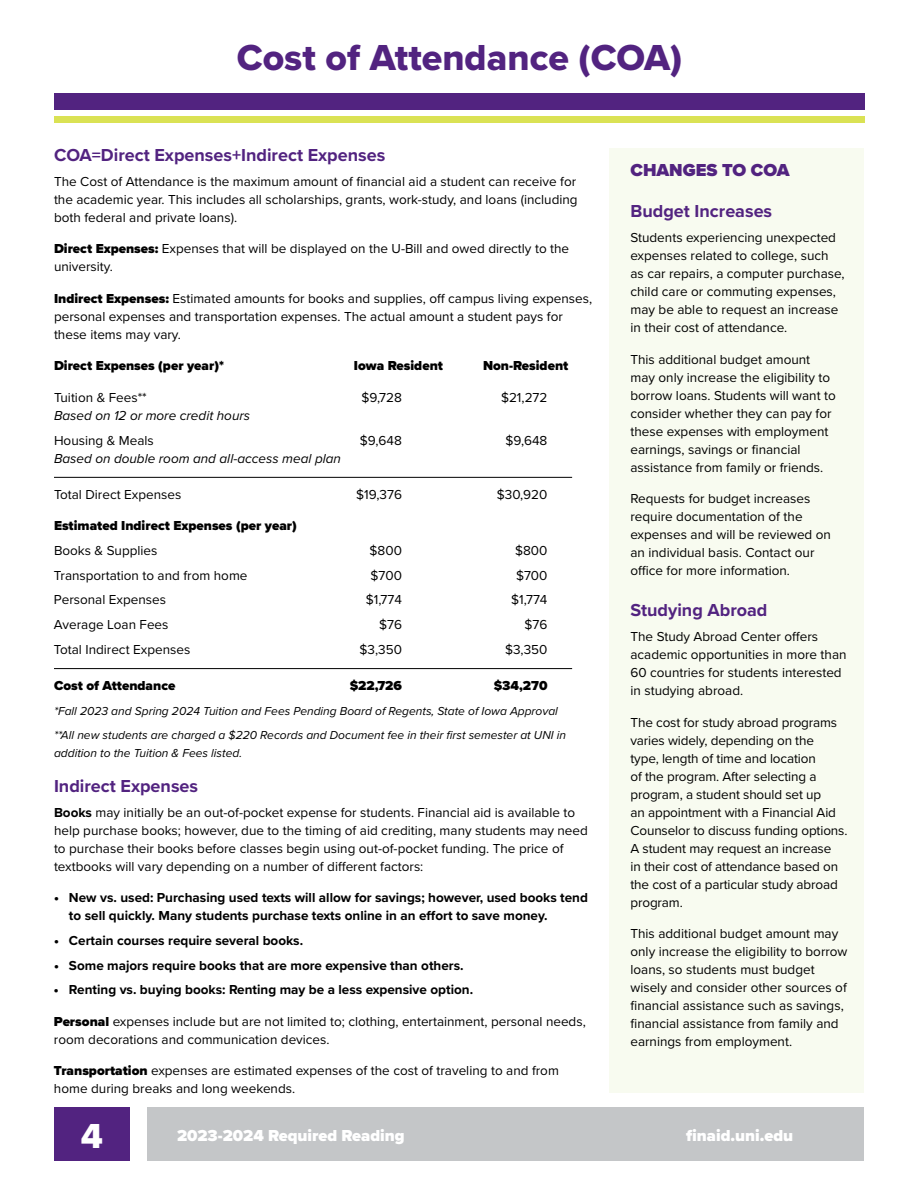
<style>
.page{position:relative;width:918px;height:1188px;background:#fff}
.page>*{position:absolute;margin:0;border:0;box-sizing:border-box;transform-origin:0 0}
.t1{font:37.5px "Proxima Nova Extrabld";color:#522380}
.t2{font:36px "Proxima Nova Extrabld";color:#fff}
.t3{font:700 18px "Proxima Nova";color:#522380}
.t4{font:900 18px "Proxima Nova";color:#522380}
.t5{font:900 16.5px "Proxima Nova";color:#fff}
.t6{font:13.5px/18px "Proxima Nova";color:#000}
.t7{font:700 13.5px/18px "Proxima Nova";color:#000}
.t8{font:900 13.5px "Proxima Nova";color:#000}
.t9{font:italic 13.5px "Proxima Nova";color:#000}
.t10{font:italic 12px/24.8px "Proxima Nova";color:#000}
.s1{font-weight:900}
.s2{font-weight:700}
</style>
<div class="page">
<div style="left:54px;top:1107px;width:76px;height:54px;background:#522380"></div>
<div style="left:148px;top:1107px;width:716px;height:54px;background:#c4c6c8"></div>
<div style="left:54px;top:93px;width:811px;height:17px;background:#522380"></div>
<div style="left:54px;top:116px;width:811px;height:7px;background:#dae254"></div>
<div style="left:609px;top:148px;width:255px;height:946px;background:#f8fbf0"></div>
<hr style="left:54px;top:477px;width:518px;height:1px;background:#000">
<hr style="left:54px;top:668px;width:518px;height:1px;background:#000">
<h1 class="t1" style="left:237px;top:29px;width:447px">Cost of Attendance (COA)</h1>
<h3 class="t3" style="left:54px;top:142px;width:333px">COA=Direct Expenses+Indirect Expenses</h3>
<p class="t6" style="left:54px;top:172px;width:525px;text-align:justify">The Cost of Attendance is the maximum amount of financial aid a student can receive for the academic year. This includes all scholarships, grants, work-study, and loans (including both federal and private loans).</p>
<p class="t6" style="left:54px;top:239px;width:517px"><span class="s1">Direct Expenses:</span> Expenses that will be displayed on the U-Bill and owed directly to the university.</p>
<p class="t6" style="left:54px;top:289px;width:540px"><span class="s1">Indirect Expenses:</span> Estimated amounts for books and supplies, off campus living expenses, personal expenses and transportation expenses. The actual amount a student pays for these items may vary.</p>
<p class="t8" style="left:54px;top:356px;width:172px">Direct Expenses (per year)*</p>
<p class="t8" style="left:354px;top:356px;width:91px">Iowa Resident</p>
<p class="t8" style="left:483px;top:356px;width:87px">Non-Resident</p>
<p class="t6" style="left:54px;top:388px;width:94px">Tuition &amp; Fees**</p>
<p class="t6" style="left:361px;top:388px;width:42px">$9,728</p>
<p class="t6" style="left:501px;top:388px;width:48px">$21,272</p>
<p class="t9" style="left:54px;top:405px;width:198px">Based on 12 or more credit hours</p>
<p class="t6" style="left:54px;top:431px;width:101px">Housing &amp; Meals</p>
<p class="t6" style="left:360px;top:431px;width:44px">$9,648</p>
<p class="t6" style="left:505px;top:431px;width:44px">$9,648</p>
<p class="t9" style="left:54px;top:448px;width:288px">Based on double room and all-access meal plan</p>
<p class="t6" style="left:54px;top:485px;width:129px">Total Direct Expenses</p>
<p class="t6" style="left:356px;top:485px;width:47px">$19,376</p>
<p class="t6" style="left:497px;top:485px;width:52px">$30,920</p>
<p class="t8" style="left:54px;top:516px;width:244px">Estimated Indirect Expenses (per year)</p>
<p class="t6" style="left:54px;top:541px;width:105px">Books &amp; Supplies</p>
<p class="t6" style="left:370px;top:541px;width:34px">$800</p>
<p class="t6" style="left:515px;top:541px;width:34px">$800</p>
<p class="t6" style="left:54px;top:566px;width:195px">Transportation to and from home</p>
<p class="t6" style="left:371px;top:566px;width:33px">$700</p>
<p class="t6" style="left:516px;top:566px;width:33px">$700</p>
<p class="t6" style="left:54px;top:590px;width:114px">Personal Expenses</p>
<p class="t6" style="left:366px;top:590px;width:38px">$1,774</p>
<p class="t6" style="left:511px;top:590px;width:38px">$1,774</p>
<p class="t6" style="left:54px;top:615px;width:116px">Average Loan Fees</p>
<p class="t6" style="left:379px;top:615px;width:24px">$76</p>
<p class="t6" style="left:525px;top:615px;width:24px">$76</p>
<p class="t6" style="left:54px;top:640px;width:138px">Total Indirect Expenses</p>
<p class="t6" style="left:360px;top:640px;width:44px">$3,350</p>
<p class="t6" style="left:505px;top:640px;width:44px">$3,350</p>
<p class="t8" style="left:54px;top:675px;width:123px">Cost of Attendance</p>
<p class="t8" style="left:350px;top:675px;width:54px">$22,726</p>
<p class="t8" style="left:494px;top:675px;width:55px">$34,270</p>
<p class="t10" style="left:54px;top:698px;width:514px">*Fall 2023 and Spring 2024 Tuition and Fees Pending Board of Regents, State of Iowa Approval **All new students are charged a $220 Records and Document fee in their first semester at UNI in</p>
<p class="t10" style="left:54px;top:741px;width:190px">addition to the Tuition &amp; Fees listed.</p>
<h3 class="t3" style="left:54px;top:773px;width:146px">Indirect Expenses</h3>
<p class="t6" style="left:54px;top:803px;width:535px"><span class="s2">Books</span> may initially be an out-of-pocket expense for students. Financial aid is available to help purchase books; however, due to the timing of aid crediting, many students may need to purchase their books before classes begin using out-of-pocket funding. The price of textbooks will vary depending on a number of different factors:</p>
<p class="t7" style="left:69px;top:888px;width:521px;text-indent:-15px"><span class="s1">•</span> New vs. used: Purchasing used texts will allow for savings; however, used books tend to sell quickly. Many students purchase texts online in an effort to save money.</p>
<p class="t7" style="left:54px;top:931px;width:251px"><span class="s1">•</span> Certain courses require several books.</p>
<p class="t7" style="left:54px;top:956px;width:411px"><span class="s1">•</span> Some majors require books that are more expensive than others.</p>
<p class="t7" style="left:54px;top:981px;width:421px"><span class="s1">•</span> Renting vs. buying books: Renting may be a less expensive option.</p>
<p class="t6" style="left:54px;top:1012px;width:533px"><span class="s1">Personal</span> expenses include but are not limited to; clothing, entertainment, personal needs, room decorations and communication devices.</p>
<p class="t6" style="left:54px;top:1061px;width:506px"><span class="s1">Transportation</span> expenses are estimated expenses of the cost of traveling to and from home during breaks and long weekends.</p>
<h3 class="t4" style="left:630px;top:157px;width:161px">CHANGES TO COA</h3>
<h3 class="t3" style="left:630px;top:198px;width:143px">Budget Increases</h3>
<p class="t6" style="left:630px;top:228px;width:216px">Students experiencing unexpected expenses related to college, such as car repairs, a computer purchase, child care or commuting expenses, may be able to request an increase in their cost of attendance.</p>
<p class="t6" style="left:630px;top:350px;width:207px">This additional budget amount may only increase the eligibility to borrow loans. Students will want to consider whether they can pay for these expenses with employment earnings, savings or financial assistance from family or friends.</p>
<p class="t6" style="left:630px;top:489px;width:202px">Requests for budget increases require documentation of the expenses and will be reviewed on an individual basis. Contact our office for more information.</p>
<h3 class="t3" style="left:630px;top:597px;width:138px">Studying Abroad</h3>
<p class="t6" style="left:630px;top:627px;width:218px">The Study Abroad Center offers academic opportunities in more than<br>60 countries for students interested in studying abroad.</p>
<p class="t6" style="left:630px;top:713px;width:219px">The cost for study abroad programs varies widely, depending on the<br>type, length of time and location<br>of the program. After selecting a program, a student should set up<br>an appointment with a Financial Aid<br>Counselor to discuss funding options.<br>A student may request an increase<br>in their cost of attendance based on the cost of a particular study abroad program.</p>
<p class="t6" style="left:630px;top:924px;width:219px">This additional budget amount may only increase the eligibility to borrow loans, so students must budget wisely and consider other sources of financial assistance such as savings, financial assistance from family and earnings from employment.</p>
<h2 class="t2" style="left:81px;top:1109px;width:24px">4</h2>
<p class="t5" style="left:177px;top:1123px;width:229px">2023-2024 Required Reading</p>
<p class="t5" style="left:686px;top:1123px;width:109px">finaid.uni.edu</p>
</div>
